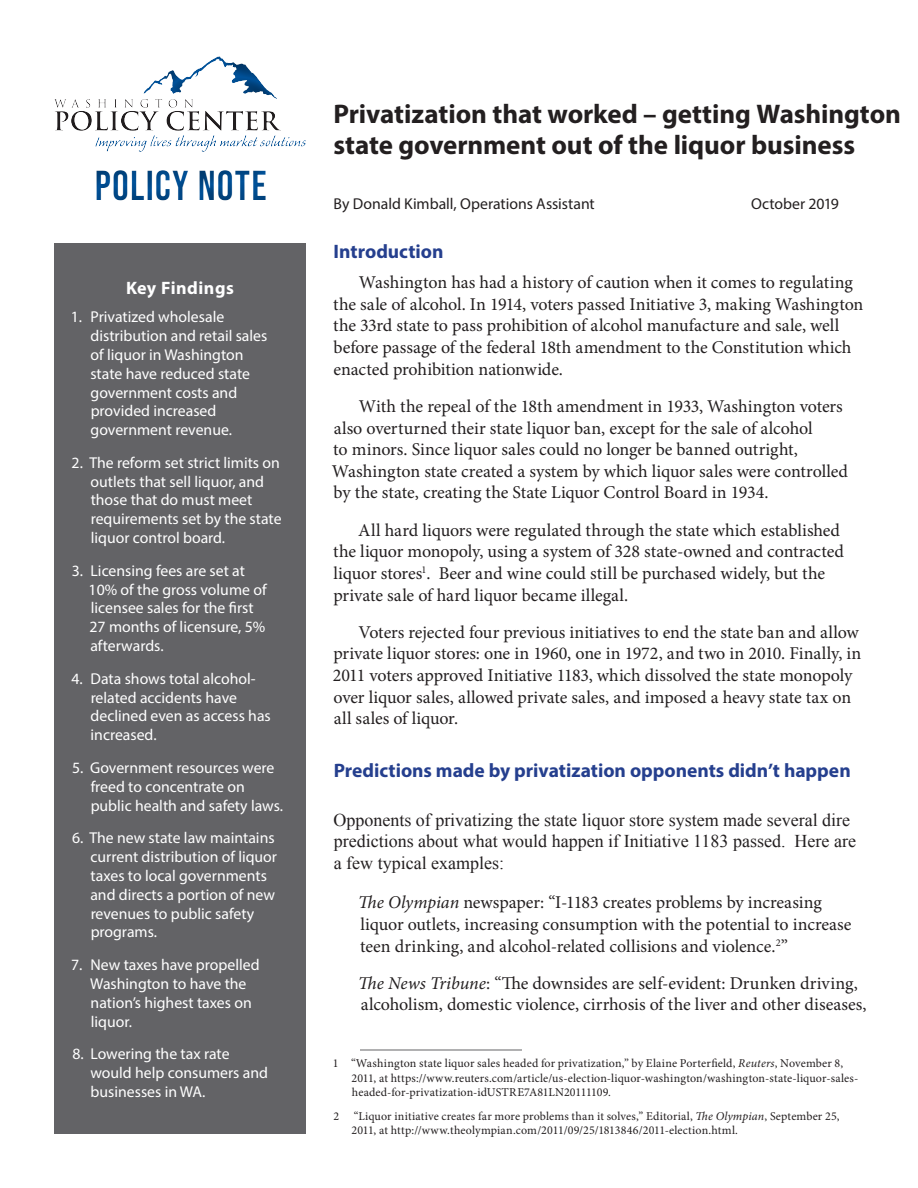
<style>
.page{position:relative;width:918px;height:1188px;background:#fff}
.page>*{position:absolute;margin:0;border:0;box-sizing:border-box;transform-origin:0 0}
.t1{font:42px "Bebas Neue";letter-spacing:.03em;color:#01529a}
.t2{font:700 27px/31.5px "Myriad Pro";letter-spacing:-.005em;color:#231f20}
.t3{font:700 19.5px "Myriad Pro";color:#253f8e}
.t4{font:18px/21.6px "Minion Pro";letter-spacing:-.005em;color:#231f20}
.t5{font:18px/21.6px "Times New Roman";color:#231f20}
.t6{font:700 18px "Myriad Pro";letter-spacing:.03em;color:#fff}
.t7{font:15.75px/18.9px "Myriad Pro";color:#fff}
.t8{font:15.75px "Myriad Pro";color:#231f20}
.t9{font:12px/14.4px "Minion Pro";letter-spacing:.01em;color:#231f20}
.s1{font-style:italic}
</style>
<div class="page">
<div style="left:54px;top:243px;width:252px;height:891px;background:#636366"></div>
<hr style="left:360px;top:1050px;width:162px;height:1px;background:#636366">
<div style="left:42px;top:52px;width:266px;height:164px;background:#231f20;opacity:.5"></div>
<h1 class="t1" style="left:95px;top:162px;width:174px">POLICY NOTE</h1>
<p class="t6" style="left:126px;top:276px;width:109px">Key Findings</p>
<p class="t7" style="left:90px;top:307px;width:179px;text-indent:-20px">1. Privatized wholesale distribution and retail sales of liquor in Washington state have reduced state government costs and provided increased government revenue.</p>
<p class="t7" style="left:91px;top:453px;width:193px;text-indent:-19px">2. The reform set strict limits on outlets that sell liquor, and those that do must meet requirements set by the state liquor control board.</p>
<p class="t7" style="left:89px;top:561px;width:179px;text-indent:-17px">3. Licensing fees are set at<br>10% of the gross volume of licensee sales for the first<br>27 months of licensure, 5% afterwards.</p>
<p class="t7" style="left:91px;top:669px;width:182px;text-indent:-19px">4. Data shows total alcohol&shy;related accidents have declined even as access has increased.</p>
<p class="t7" style="left:91px;top:758px;width:194px;text-indent:-19px">5. Government resources were freed to concentrate on public health and safety laws.</p>
<p class="t7" style="left:90px;top:828px;width:188px;text-indent:-18px">6. The new state law maintains current distribution of liquor taxes to local governments and directs a portion of new revenues to public safety programs.</p>
<p class="t7" style="left:90px;top:955px;width:171px;text-indent:-19px">7. New taxes have propelled<br>Washington to have the nation’s highest taxes on liquor.</p>
<p class="t7" style="left:90px;top:1044px;width:179px;text-indent:-18px">8. Lowering the tax rate would help consumers and businesses in WA.</p>
<h2 class="t2" style="left:333px;top:97px;width:569px">Privatization that worked – getting Washington state government out of the liquor business</h2>
<p class="t8" style="left:334px;top:194px;width:263px">By Donald Kimball, Operations Assistant</p>
<p class="t8" style="left:751px;top:194px;width:89px">October 2019</p>
<p class="t3" style="left:334px;top:238px;width:111px">Introduction</p>
<p class="t4" style="left:333px;top:272px;width:532px;text-indent:26px">Washington has had a history of caution when it comes to regulating the sale of alcohol. In 1914, voters passed Initiative 3, making Washington the 33rd state to pass prohibition of alcohol manufacture and sale, well before passage of the federal 18th amendment to the Constitution which enacted prohibition nationwide.</p>
<p class="t4" style="left:332px;top:396px;width:518px;text-indent:27px">With the repeal of the 18th amendment in 1933, Washington voters also overturned their state liquor ban, except for the sale of alcohol<br>to minors. Since liquor sales could no longer be banned outright, Washington state created a system by which liquor sales were controlled by the state, creating the State Liquor Control Board in 1934.</p>
<p class="t4" style="left:333px;top:519px;width:512px;text-indent:25px">All hard liquors were regulated through the state which established the liquor monopoly, using a system of 328 state-owned and contracted liquor stores<sup>1</sup>. Beer and wine could still be purchased widely, but the private sale of hard liquor became illegal.</p>
<p class="t4" style="left:333px;top:621px;width:530px;text-indent:26px">Voters rejected four previous initiatives to end the state ban and allow private liquor stores: one in 1960, one in 1972, and two in 2010. Finally, in 2011 voters approved Initiative 1183, which dissolved the state monopoly over liquor sales, allowed private sales, and imposed a heavy state tax on all sales of liquor.</p>
<p class="t3" style="left:334px;top:758px;width:519px">Predictions made by privatization opponents didn’t happen</p>
<p class="t5" style="left:333px;top:808px;width:524px">Opponents of privatizing the state liquor store system made several dire predictions about what would happen if Initiative 1183 passed. Here are a few typical examples:</p>
<p class="t4" style="left:358px;top:892px;width:495px"><span class="s1">The Olympian</span> newspaper: “I-1183 creates problems by increasing liquor outlets, increasing consumption with the potential to increase teen drinking, and alcohol-related collisions and violence.<sup>2</sup>”</p>
<p class="t4" style="left:358px;top:972px;width:510px"><span class="s1">The News Tribune</span>: “The downsides are self-evident: Drunken driving, alcoholism, domestic violence, cirrhosis of the liver and other diseases,</p>
<p class="t9" style="left:351px;top:1056px;width:508px;text-indent:-19px">1 “Washington state liquor sales headed for privatization,” by Elaine Porterfield, <span class="s1">Reuters</span>, November 8,<br>2011, at https://www.reuters.com/article/us-election-liquor-washington/washington-state-liquor-sales&shy;headed-for-privatization-idUSTRE7A81LN20111109.</p>
<p class="t9" style="left:351px;top:1109px;width:490px;text-indent:-18px">2 “Liquor initiative creates far more problems than it solves,” Editorial, <span class="s1">The Olympian</span>, September 25,<br>2011, at http://www.theolympian.com/2011/09/25/1813846/2011-election.html.</p>
</div>
